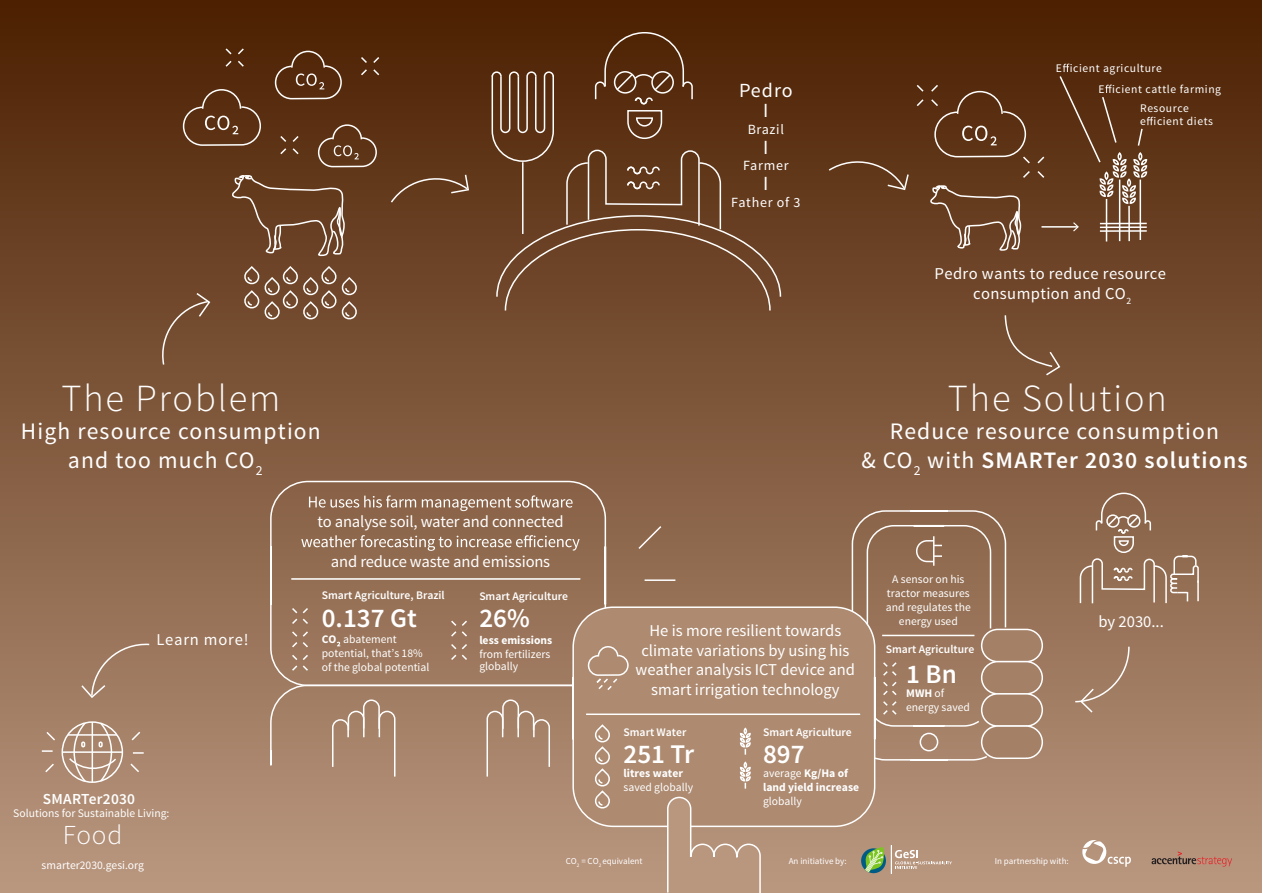
<style>
.page{position:relative;width:1263px;height:893px;background:#fff}
.page>*{position:absolute;margin:0;border:0;box-sizing:border-box;transform-origin:0 0}
.t1{font:300 38.4px "Source Sans Pro";letter-spacing:.05em;color:#fff}
.t2{font:300 27.45px "Source Sans Pro";color:#fff}
.t3{font:600 27px "Source Sans Pro";color:#fff}
.t4{font:23.7px/28.3px "Source Sans Pro";letter-spacing:.05em;color:#fff;text-align:center}
.t5{font:20.1px/20.1px "Source Sans Pro";letter-spacing:.045em;color:#fff;text-align:center}
.t6{font:16.5px/19.8px "Source Sans Pro";color:#fff;text-align:center}
.t7{font:16.5px/19.8px "Source Sans Pro";letter-spacing:.025em;color:#fff;text-align:center}
.t8{font:16.5px "Source Sans Pro";letter-spacing:.05em;color:#fff}
.t9{font:600 15.3px "Source Sans Pro";letter-spacing:.015em;color:#fff}
.t10{font:13.95px "Source Sans Pro";letter-spacing:.05em;color:#fff}
.t11{font:11.55px/14px "Source Sans Pro";color:#fff}
.t12{font:600 11.55px "Source Sans Pro";color:#fff}
.t13{font:11.55px/13.5px "Source Sans Pro";letter-spacing:.05em;color:#fff}
.t14{font:700 11.55px/14px "Source Sans Pro";color:#fff}
.t15{font:9px "Source Sans Pro";color:#fff}
.s1{font-weight:700}
.s2{font-weight:600}
.s3{font-weight:400}
</style>
<div class="page">
<div style="left:0;top:0;width:1262px;height:893px;background:linear-gradient(to bottom,#4c2001,#ba9880)"></div>
<svg style="left:389px;top:171px;width:81px;height:33px;background:#6d462b"></svg>
<svg style="left:491px;top:31px;width:291px;height:281px;background:#684024"></svg>
<svg style="left:158px;top:291px;width:53px;height:75px;background:#7a5338"></svg>
<svg style="left:205px;top:116px;width:33px;height:18px"></svg>
<div style="left:183px;top:106px;width:78px;height:40px;border:2px solid #fff;border-radius:19px"></div>
<svg style="left:201px;top:88px;width:41px;height:22px"></svg>
<div style="left:318px;top:137px;width:59px;height:30px;border:2px solid #fff;border-radius:14px"></div>
<svg style="left:331px;top:124px;width:32px;height:35px"></svg>
<div style="left:275px;top:65px;width:67px;height:34px;border:2px solid #fff;border-radius:16px"></div>
<svg style="left:290px;top:50px;width:36px;height:39px"></svg>
<svg style="left:224px;top:47px;width:21px;height:21px"></svg>
<svg style="left:359px;top:55px;width:22px;height:22px"></svg>
<svg style="left:279px;top:134px;width:21px;height:22px"></svg>
<svg style="left:230px;top:174px;width:116px;height:83px;background:#744e33"></svg>
<svg style="left:242px;top:265px;width:115px;height:56px;background:#846148"></svg>
<svg style="left:827px;top:64px;width:326px;height:313px;background:#6b4226"></svg>
<div style="left:982px;top:629px;width:60px;height:33px;background:#a48067;border-radius:16px"></div>
<div style="left:981px;top:629px;width:62px;height:33px;border:2px solid #fff;border-radius:16px"></div>
<div style="left:982px;top:662px;width:60px;height:32px;background:#a48067;border-radius:16px"></div>
<div style="left:981px;top:661px;width:62px;height:34px;border:2px solid #fff;border-radius:16px"></div>
<div style="left:982px;top:694px;width:60px;height:32px;background:#a48067;border-radius:16px"></div>
<div style="left:981px;top:693px;width:62px;height:34px;border:2px solid #fff;border-radius:16px"></div>
<div style="left:982px;top:726px;width:60px;height:32px;background:#a48067;border-radius:16px"></div>
<div style="left:981px;top:725px;width:62px;height:34px;border:2px solid #fff;border-radius:16px"></div>
<svg style="left:851px;top:509px;width:156px;height:252px;background:#9f7c63"></svg>
<hr style="left:882px;top:635px;width:92px;height:1px;background:#fff">
<svg style="left:269px;top:480px;width:338px;height:126px;background:#936f55"></svg>
<hr style="left:645px;top:579px;width:30px;height:2px;background:#fff">
<svg style="left:637px;top:524px;width:26px;height:27px"></svg>
<svg style="left:309px;top:495px;width:264px;height:16px;background:#a0806a"></svg>
<svg style="left:301px;top:535px;width:279px;height:16px;background:#a4856f"></svg>
<div style="left:572px;top:606px;width:304px;height:222px;background:#ad8a70"></div>
<hr style="left:586px;top:713px;width:274px;height:2px;background:#fff">
<svg style="left:666px;top:796px;width:95px;height:97px;background:#b99981"></svg>
<div style="left:588px;top:655px;width:41px;height:21px;border:2px solid #fff;border-radius:10px"></div>
<svg style="left:269px;top:606px;width:350px;height:205px;background:#a7856c"></svg>
<svg style="left:739px;top:726px;width:12px;height:63px"></svg>
<svg style="left:1079px;top:492px;width:120px;height:113px;background:#98765d"></svg>
<svg style="left:1074px;top:645px;width:56px;height:69px;background:#a38067"></svg>
<svg style="left:130px;top:730px;width:12px;height:12px"></svg>
<svg style="left:133px;top:752px;width:11px;height:2px"></svg>
<svg style="left:129px;top:762px;width:12px;height:12px"></svg>
<svg style="left:42px;top:722px;width:80px;height:60px;background:#b69883"></svg>
<hr style="left:92px;top:722px;width:1px;height:60px;background:#fff">
<svg style="left:80px;top:643px;width:71px;height:56px;background:#a27f66"></svg>
<svg style="left:1151px;top:851px;width:81px;height:15px"></svg>
<svg style="left:1082px;top:840px;width:49px;height:27px"></svg>
<div style="left:861px;top:848px;width:25px;height:25px;background:#005c84;border-radius:50%"></div>
<svg style="left:865px;top:846px;width:20px;height:26px"></svg>
<svg style="left:891px;top:845px;width:61px;height:29px;background:#bfa08b"></svg>
<h1 class="t1" style="left:61px;top:375px;width:220px">The Problem</h1>
<h3 class="t4" style="left:21px;top:418px;width:301px">High resource consumption and too much CO<sub>2</sub></h3>
<h3 class="t8" style="left:157px;top:629px;width:93px">Learn more!</h3>
<h3 class="t9" style="left:43px;top:789px;width:94px">SMARTer2030</h3>
<p class="t11" style="left:13px;top:807px;width:158px">Solutions for Sustainable Living:</p>
<h2 class="t2" style="left:63px;top:819px;width:61px">Food</h2>
<h3 class="t6" style="left:317px;top:512px;width:248px">to analyse soil, water and connected</h3>
<h3 class="t6" style="left:331px;top:552px;width:221px">and reduce waste and emissions</h3>
<p class="t12" style="left:322px;top:587px;width:124px">Smart Agriculture, Brazil</p>
<p class="t11" style="left:322px;top:633px;width:109px"><span class="s1">CO</span> abatement potential, that’s 18% of the global potential</p>
<h3 class="t3" style="left:322px;top:600px;width:97px">0.137 Gt</h3>
<p class="t12" style="left:479px;top:589px;width:90px">Smart Agriculture</p>
<h3 class="t3" style="left:479px;top:601px;width:52px">26%</h3>
<p class="t14" style="left:479px;top:633px;width:74px">less emissions</p>
<p class="t11" style="left:479px;top:648px;width:73px;line-height:12px">from fertilizers globally</p>
<h3 class="t5" style="left:739px;top:80px;width:55px">Pedro<br>I</h3>
<p class="t10" style="left:748px;top:120px;width:38px">Brazil</p>
<h3 class="t5" style="left:763px;top:137px;width:7px">I</h3>
<p class="t10" style="left:743px;top:157px;width:47px">Farmer</p>
<h3 class="t5" style="left:763px;top:174px;width:7px">I</h3>
<p class="t10" style="left:731px;top:194px;width:71px">Father of 3</p>
<p class="t13" style="left:1056px;top:62px;width:108px">E icient agriculture</p>
<p class="t13" style="left:1140px;top:101px;width:75px">Resource<br>e icient diets</p>
<p class="t13" style="left:1098px;top:83px;width:124px">E icient cattle farming</p>
<h3 class="t7" style="left:934px;top:264px;width:233px">Pedro wants to reduce resource consumption and CO<sub>2</sub></h3>
<h1 class="t1" style="left:948px;top:375px;width:221px">The Solution</h1>
<h3 class="t4" style="left:861px;top:418px;width:388px">Reduce resource consumption<br>&amp; CO<sub>2</sub> with <span class="s2">SMARTer 2030 solutions</span></h3>
<h3 class="t6" style="left:636px;top:621px;width:221px">He is more resilient towards climate variations by using his weather analysis ICT device and smart irrigation technology</h3>
<p class="t12" style="left:623px;top:725px;width:64px">Smart Water</p>
<h3 class="t3" style="left:623px;top:737px;width:72px">251 Tr</h3>
<p class="t14" style="left:623px;top:767px;width:61px">litres water</p>
<p class="t11" style="left:623px;top:780px;width:71px">saved globally</p>
<p class="t12" style="left:763px;top:725px;width:90px">Smart Agriculture</p>
<h3 class="t3" style="left:763px;top:737px;width:43px">897</h3>
<p class="t14" style="left:763px;top:767px;width:98px"><span class="s3">average</span> Kg/Ha of land yield increase</p>
<p class="t11" style="left:763px;top:794px;width:40px">globally</p>
<p class="t11" style="left:886px;top:572px;width:86px;text-align:center">A sensor on his tractor measures and regulates the energy used</p>
<p class="t12" style="left:886px;top:642px;width:90px">Smart Agriculture</p>
<h3 class="t3" style="left:906px;top:657px;width:52px">1 Bn</h3>
<p class="t11" style="left:906px;top:686px;width:65px"><span class="s1">MWH</span> of energy saved</p>
<h3 class="t6" style="left:1098px;top:612px;width:67px">by 2030...</h3>
<p class="t11" style="left:42px;top:859px;width:104px">smarter2030.gesi.org</p>
<p class="t15" style="left:566px;top:856px;width:78px">CO<sub>2</sub> = CO<sub>2</sub> equivalent</p>
<p class="t15" style="left:789px;top:855px;width:60px">An initiative by:</p>
<p class="t15" style="left:995px;top:855px;width:75px">In partnership with:</p>
</div>
